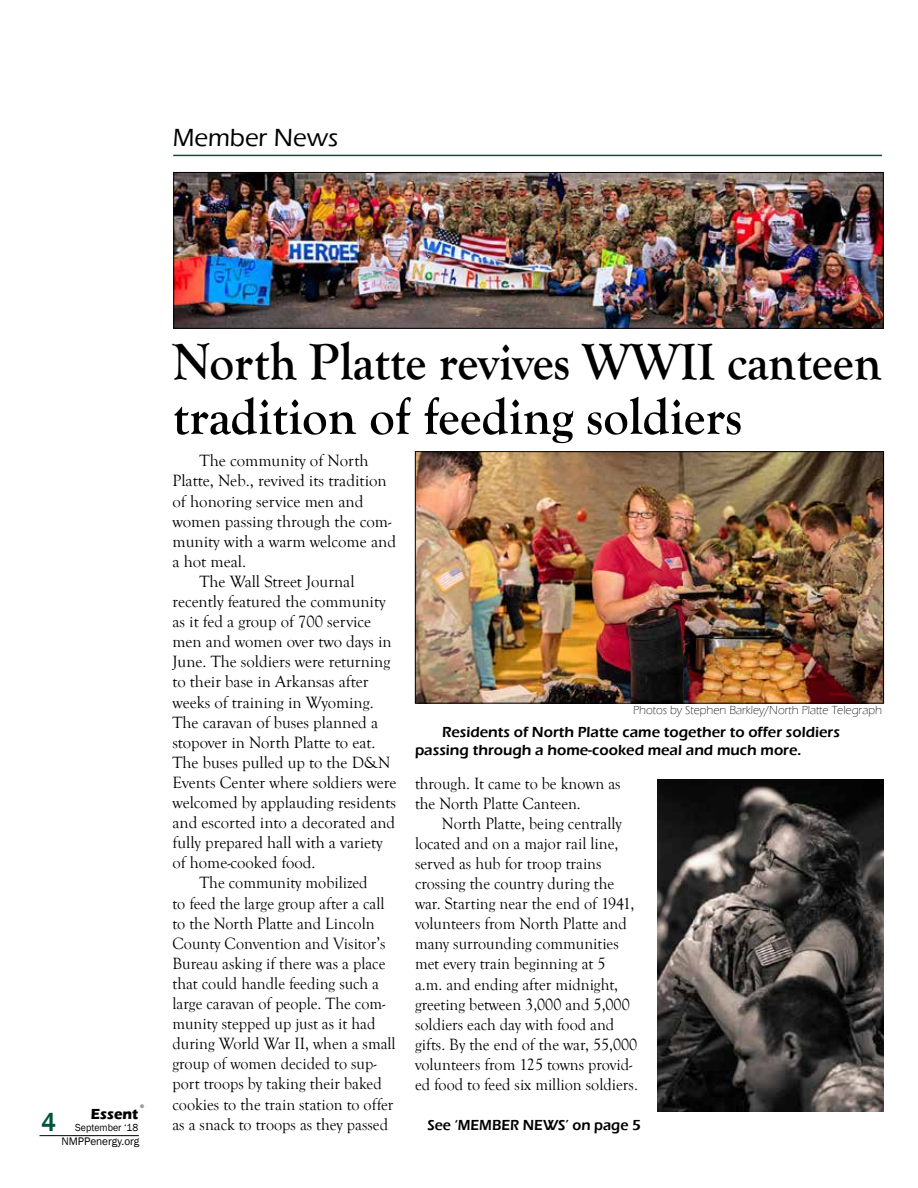
<style>
.page{position:relative;width:918px;height:1188px;background:#fff}
.page>*{position:absolute;margin:0;border:0;box-sizing:border-box;transform-origin:0 0}
.t1{font:700 52.5px/55.5px "Goudy Old Style T";color:#000;scale:.94 1}
.t2{font:500 27px "Franklin Gothic";color:#00543e;scale:.95 1}
.t3{font:500 25.5px "Eras ITC";color:#000}
.t4{font:16.8px/20.1px "Goudy Old Style T";color:#000;scale:.96 1}
.t5{font:16.8px "Goudy Old Style T";color:#000}
.t6{font:600 15px/18px "Eras ITC";color:#000}
.t7{font:600 15px "Eras ITC";color:#000;scale:.96 1}
.t8{font:700 15px "Eras ITC";color:#000;scale:.95 1}
.t9{font:300 12px "Eras ITC";color:#000}
.t10{font:11.25px "Franklin Gothic";color:#000}
.t11{font:10.5px "Franklin Gothic";color:#000;scale:.95 1}
.t12{font:5.25px "Franklin Gothic";color:#000}
</style>
<div class="page">
<hr style="left:39px;top:1135px;width:100px;height:1px;background:#000">
<img style="left:657px;top:780px;width:227px;height:332px">
<img style="left:175px;top:174px;width:707px;height:153px">
<div style="left:173px;top:172px;width:711px;height:157px;border:1px solid #000"></div>
<img style="left:417px;top:453px;width:465px;height:248px">
<div style="left:415px;top:451px;width:469px;height:252px;border:1px solid #000"></div>
<img style="left:173px;top:154px;width:168px;height:142px">
<hr style="left:173px;top:155px;width:709px;height:1px;background:#00543e">
<h3 class="t3" style="left:173px;top:124px;width:167px">Member News</h3>
<h2 class="t2" style="left:41px;top:1105px;width:17px">4</h2>
<p class="t12" style="left:140px;top:1103px;width:6px">®</p>
<p class="t8" style="left:91px;top:1105px;width:51px">Essent</p>
<p class="t11" style="left:75px;top:1121px;width:68px">September ‘18</p>
<p class="t10" style="left:61px;top:1134px;width:80px">NMPPenergy.org</p>
<h1 class="t1" style="left:173px;top:334px;width:756px">North Platte revives WWII canteen tradition of feeding soldiers</h1>
<p class="t5" style="left:200px;top:452px;width:171px">The community of North</p>
<p class="t5" style="left:173px;top:472px;width:216px">Platte, Neb., revived its tradition</p>
<p class="t5" style="left:173px;top:492px;width:193px">of honoring service men and</p>
<p class="t5" style="left:173px;top:512px;width:220px">women passing through the com-</p>
<p class="t5" style="left:172px;top:532px;width:225px">munity with a warm welcome and</p>
<p class="t5" style="left:172px;top:552px;width:75px">a hot meal.</p>
<p class="t5" style="left:200px;top:572px;width:157px">The Wall Street Journal</p>
<p class="t5" style="left:173px;top:592px;width:215px">recently featured the community</p>
<p class="t5" style="left:173px;top:612px;width:200px">as it fed a group of 700 service</p>
<p class="t5" style="left:173px;top:633px;width:221px">men and women over two days in</p>
<p class="t5" style="left:173px;top:653px;width:219px">June. The soldiers were returning</p>
<p class="t5" style="left:173px;top:673px;width:198px">to their base in Arkansas after</p>
<p class="t5" style="left:173px;top:693px;width:203px">weeks of training in Wyoming.</p>
<p class="t5" style="left:173px;top:713px;width:207px">The caravan of buses planned a</p>
<p class="t5" style="left:173px;top:733px;width:205px">stopover in North Platte to eat.</p>
<p class="t5" style="left:173px;top:753px;width:220px">The buses pulled up to the D&amp;N</p>
<p class="t5" style="left:173px;top:773px;width:225px">Events Center where soldiers were</p>
<p class="t5" style="left:173px;top:793px;width:225px">welcomed by applauding residents</p>
<p class="t5" style="left:173px;top:813px;width:224px">and escorted into a decorated and</p>
<p class="t5" style="left:173px;top:833px;width:212px">fully prepared hall with a variety</p>
<p class="t5" style="left:173px;top:854px;width:145px">of home-cooked food.</p>
<p class="t4" style="left:200px;top:873px;width:177px">The community mobilized</p>
<p class="t4" style="left:173px;top:893px;width:222px">to feed the large group after a call</p>
<p class="t4" style="left:173px;top:913px;width:212px">to the North Platte and Lincoln</p>
<p class="t4" style="left:173px;top:934px;width:224px">County Convention and Visitor’s</p>
<p class="t4" style="left:173px;top:954px;width:223px">Bureau asking if there was a place</p>
<p class="t4" style="left:173px;top:974px;width:217px">that could handle feeding such a</p>
<p class="t4" style="left:173px;top:994px;width:223px">large caravan of people. The com-</p>
<p class="t4" style="left:172px;top:1014px;width:213px">munity stepped up just as it had</p>
<p class="t4" style="left:172px;top:1034px;width:234px">during World War II, when a small</p>
<p class="t4" style="left:172px;top:1054px;width:214px">group of women decided to sup-</p>
<p class="t4" style="left:172px;top:1074px;width:219px">port troops by taking their baked</p>
<p class="t4" style="left:172px;top:1094px;width:232px">cookies to the train station to offer</p>
<p class="t4" style="left:172px;top:1114px;width:226px">as a snack to troops as they passed</p>
<p class="t7" style="left:427px;top:1117px;width:224px">See ‘MEMBER NEWS’ on page 5</p>
<p class="t9" style="left:633px;top:703px;width:250px">Photos by Stephen Barkley/North Platte Telegraph</p>
<p class="t6" style="left:415px;top:724px;width:426px;text-indent:27px">Residents of North Platte came together to offer soldiers passing through a home-cooked meal and much more.</p>
<p class="t4" style="left:415px;top:773px;width:216px">through. It came to be known as the North Platte Canteen.</p>
<p class="t4" style="left:415px;top:814px;width:234px;text-indent:27px">North Platte, being centrally located and on a major rail line, served as hub for troop trains crossing the country during the war. Starting near the end of 1941, volunteers from North Platte and many surrounding communities met every train beginning at 5<br>a.m. and ending after midnight, greeting between 3,000 and 5,000 soldiers each day with food and gifts. By the end of the war, 55,000 volunteers from 125 towns provid&shy;ed food to feed six million soldiers.</p>
</div>
